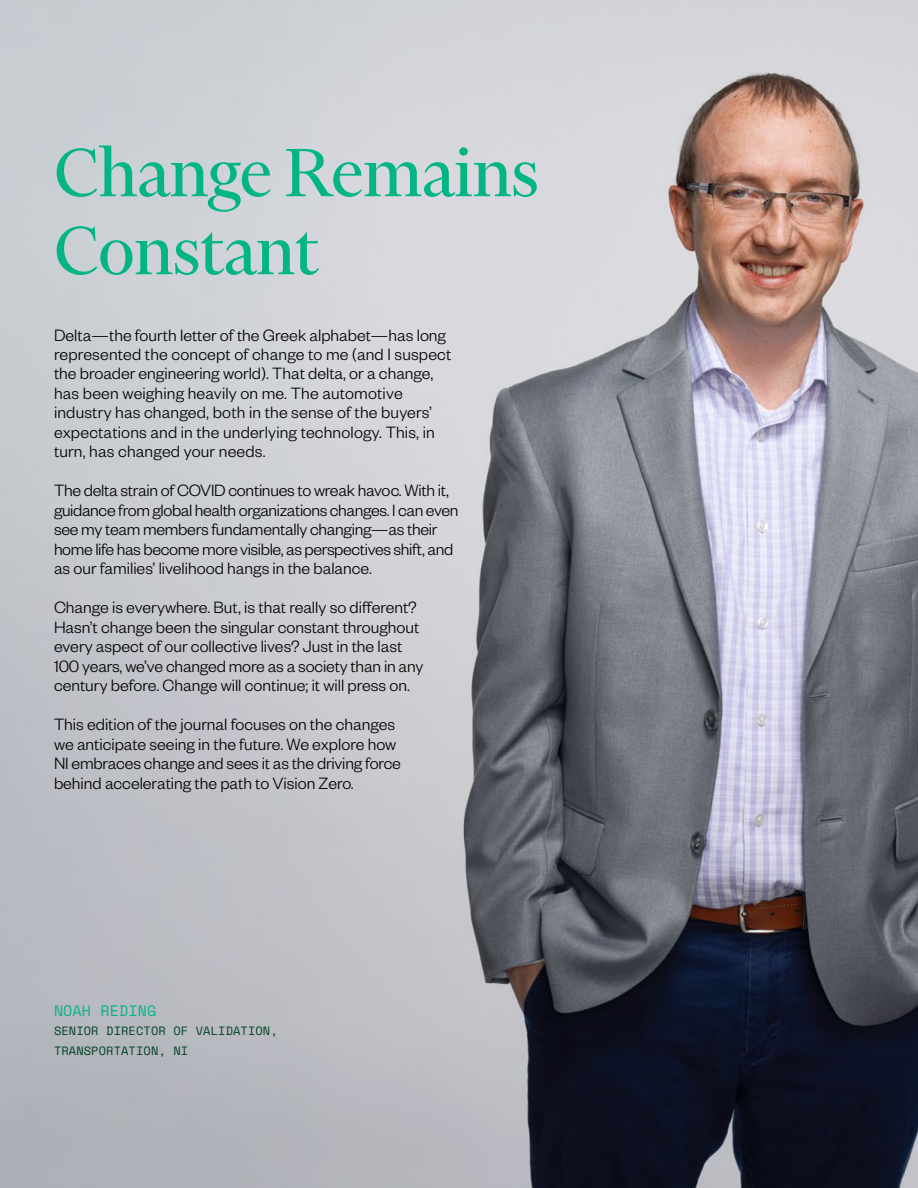
<style>
.page{position:relative;width:918px;height:1188px;background:#fff}
.page>*{position:absolute;margin:0;border:0;box-sizing:border-box;transform-origin:0 0}
.t1{font:78px/78px "Financier Display";color:#03b585}
.t2{font:300 18px/19.5px "Founders Grotesk";color:#000}
.t3{font:15px "Space Mono";letter-spacing:.01em;color:#03b585}
.t4{font:12px/19.5px "Space Mono";letter-spacing:.01em;color:#044123}
</style>
<div class="page">
<img style="left:0;top:0;width:918px;height:1188px">
<h1 class="t1" style="left:54px;top:133px;width:486px">Change Remains<br>Constant</h1>
<p class="t2" style="left:54px;top:324px;width:399px">Delta—the fourth letter of the Greek alphabet—has long represented the concept of change to me (and I suspect the broader engineering world). That delta, or a change, has been weighing heavily on me. The automotive industry has changed, both in the sense of the buyers’ expectations and in the underlying technology. This, in turn, has changed your needs.</p>
<p class="t2" style="left:54px;top:480px;width:406px">The delta strain of COVID continues to wreak havoc. With it, guidance from global health organizations changes. I can even see my team members fundamentally changing—as their home life has become more visible, as perspectives shift, and as our families’ livelihood hangs in the balance.</p>
<p class="t2" style="left:54px;top:597px;width:371px">Change is everywhere. But, is that really so different?<br>Hasn’t change been the singular constant throughout every aspect of our collective lives? Just in the last 100 years, we’ve changed more as a society than in any century before. Change will continue; it will press on.</p>
<p class="t2" style="left:54px;top:714px;width:348px">This edition of the journal focuses on the changes we anticipate seeing in the future. We explore how NI embraces change and sees it as the driving force behind accelerating the path to Vision Zero.</p>
<p class="t3" style="left:54px;top:999px;width:104px">NOAH REDING</p>
<p class="t4" style="left:54px;top:1021px;width:225px">SENIOR DIRECTOR OF VALIDATION,<br>TRANSPORTATION, NI</p>
</div>
